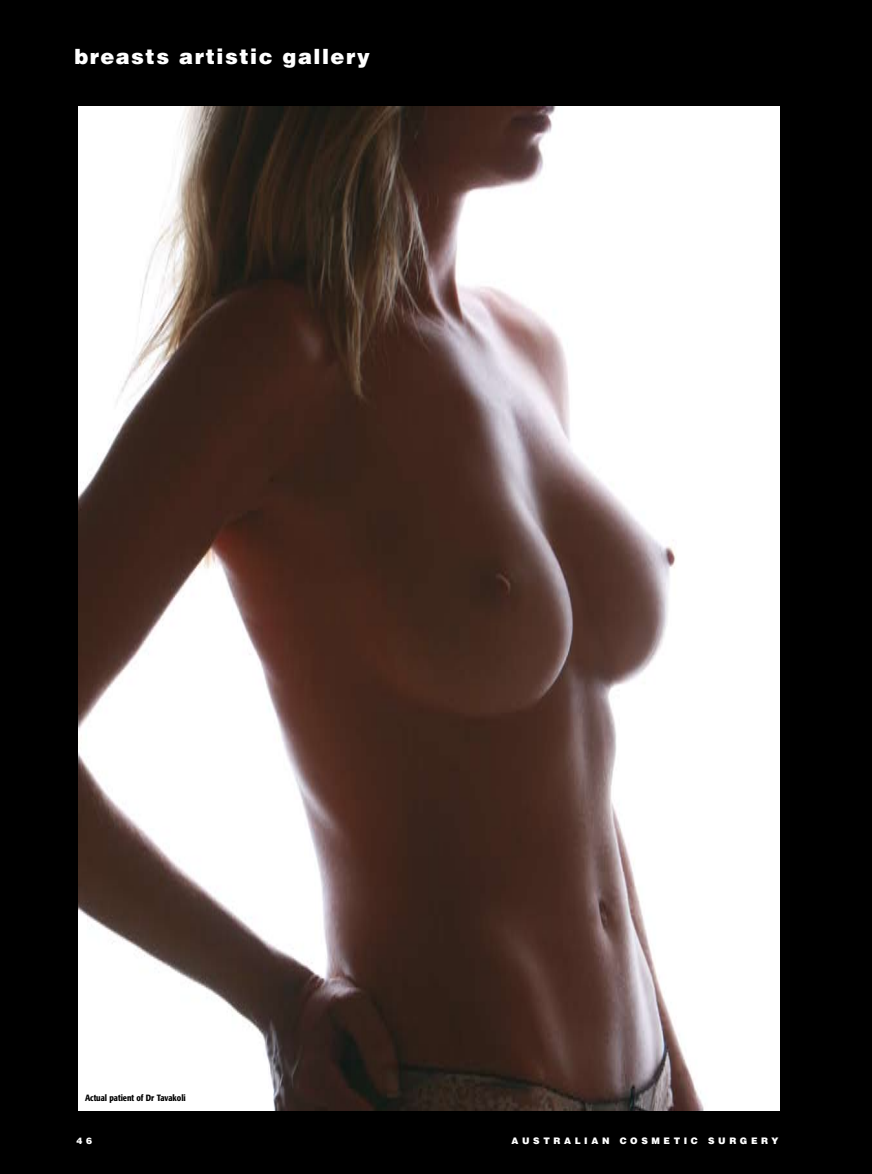
<style>
.page{position:relative;width:872px;height:1174px;background:#000}
.page>*{position:absolute;margin:0;border:0;box-sizing:border-box;transform-origin:0 0}
.t1{font:900 21px "Helvetica";letter-spacing:.07em;color:#fff}
.t2{font:900 9px "Helvetica";letter-spacing:.4em;color:#fff}
.t3{font:500 condensed 9px "Formata";color:#000}
</style>
<div class="page">
<img style="left:78px;top:106px;width:702px;height:1004px">
<h1 class="t1" style="left:74px;top:42px;width:297px">breasts artistic gallery</h1>
<p class="t3" style="left:85px;top:1092px;width:102px">Actual patient of Dr Tavakoli</p>
<p class="t2" style="left:77px;top:1135px;width:17px">4 6</p>
<p class="t2" style="left:511px;top:1135px;width:268px">AUSTRALIAN COSMETIC SURGERY</p>
</div>
